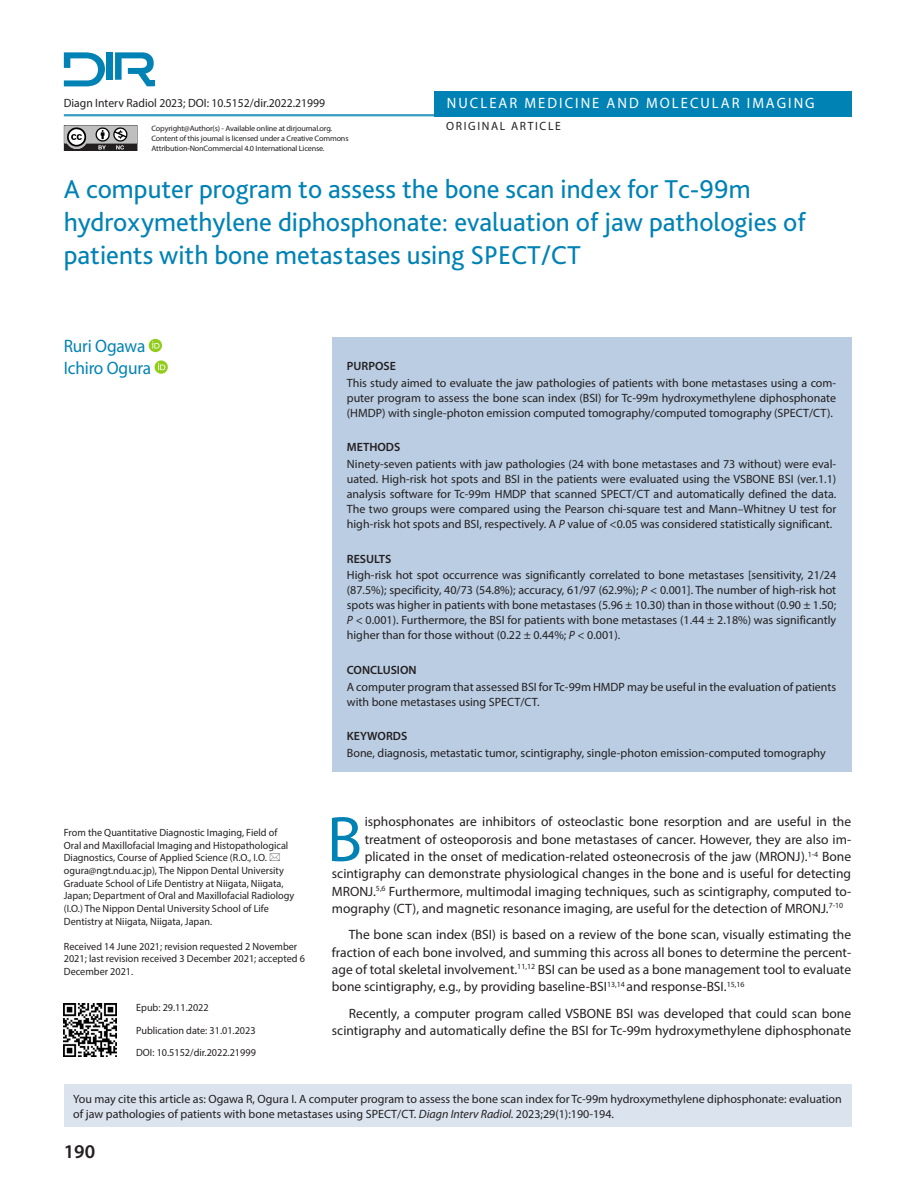
<style>
.page{position:relative;width:915px;height:1191px;background:#fff}
.page>*{position:absolute;margin:0;border:0;box-sizing:border-box;transform-origin:0 0}
.ILK_YAZI{font:64.65px "Myriad Pro";color:#0082b5}
.BASLIK{font:27px/33px "Bliss Pro";color:#0082b5}
.t1{font:600 19.5px "Myriad Pro";color:#231f20}
.YAZARLAR{font:18px "Myriad Pro";letter-spacing:-.01em;color:#0082b5;scale:.96 1}
.TUR-1{font:15px "Myriad Pro";letter-spacing:.14em;color:#fff}
.ILK_YAZI-2{font:13.5px "Myriad Pro";color:#231f20}
.YAZI{font:13.5px/17.2px "Myriad Pro";color:#231f20;text-align:justify}
.ÖZET{font:12px/15px "Myriad Pro";color:#231f20;text-align:justify}
.CITE_AS{font:12px/15px "Myriad Pro";color:#231f20}
.BAS_KISMI{font:12px "Myriad Pro";color:#231f20}
.ÖZET-2{font:600 12px "Myriad Pro";color:#231f20}
.ÖZET-3{font:12px "Myriad Pro";letter-spacing:.14em;color:#231f20}
.YAZISMA{font:10.5px/12.6px "Myriad Pro";color:#231f20}
.t2{font:7.8px/9.8px "Myriad Pro";letter-spacing:-.02em;color:#231f20;scale:1.04 1}
.s1{font-style:italic}
</style>
<div class="page">
<div style="left:434px;top:91px;width:416px;height:25px;background:#0082b5"></div>
<hr style="left:64px;top:114px;width:786px;height:2px;background:#0082b5">
<div style="left:147px;top:80px;width:8px;height:6px;background:#0082b5"></div>
<div style="left:106px;top:52px;width:7px;height:28px;background:#0082b5"></div>
<svg style="left:64px;top:52px;width:41px;height:34px"></svg>
<svg style="left:115px;top:52px;width:39px;height:34px"></svg>
<svg style="left:64px;top:125px;width:73px;height:26px;background:#878686"></svg>
<div style="left:64px;top:1084px;width:786px;height:43px;background:#dae3ee"></div>
<svg style="left:149px;top:339px;width:13px;height:13px"></svg>
<svg style="left:152px;top:341px;width:7px;height:7px"></svg>
<svg style="left:154px;top:360px;width:14px;height:14px"></svg>
<svg style="left:158px;top:363px;width:7px;height:7px"></svg>
<div style="left:332px;top:337px;width:518px;height:434px;background:#bacde2"></div>
<img style="left:64px;top:1003px;width:53px;height:53px">
<p class="BAS_KISMI" style="left:64px;top:96px;width:262px">Diagn Interv Radiol 2023; DOI: 10.5152/dir.2022.21999</p>
<p class="TUR-1" style="left:446px;top:94px;width:369px">NUCLEAR MEDICINE AND MOLECULAR IMAGING</p>
<p class="t2" style="left:151px;top:124px;width:175px">Copyright@Author(s) - Available online at dirjournal.org.</p>
<p class="ÖZET-3" style="left:446px;top:118px;width:116px">ORIGINAL ARTICLE</p>
<p class="t2" style="left:151px;top:134px;width:191px">Content of this journal is licensed under a Creative Commons<br>Attribution-NonCommercial 4.0 International License.</p>
<p class="BASLIK" style="left:64px;top:172px;width:743px">A computer program to assess the bone scan index for Tc-99m hydroxymethylene diphosphonate: evaluation of jaw pathologies of patients with bone metastases using SPECT/CT</p>
<p class="YAZARLAR" style="left:64px;top:335px;width:86px">Ruri Ogawa</p>
<p class="YAZARLAR" style="left:64px;top:356px;width:92px">Ichiro Ogura</p>
<p class="ÖZET-2" style="left:347px;top:358px;width:51px">PURPOSE</p>
<p class="ÖZET" style="left:347px;top:375px;width:490px">This study aimed to evaluate the jaw pathologies of patients with bone metastases using a com&shy;puter program to assess the bone scan index (BSI) for Tc-99m hydroxymethylene diphosphonate (HMDP) with single-photon emission computed tomography/computed tomography (SPECT/CT).</p>
<p class="ÖZET-2" style="left:347px;top:439px;width:55px">METHODS</p>
<p class="ÖZET" style="left:347px;top:456px;width:491px">Ninety-seven patients with jaw pathologies (24 with bone metastases and 73 without) were eval&shy;uated. High-risk hot spots and BSI in the patients were evaluated using the VSBONE BSI (ver.1.1) analysis software for Tc-99m HMDP that scanned SPECT/CT and automatically defined the data.<br>The two groups were compared using the Pearson chi-square test and Mann–Whitney U test for high-risk hot spots and BSI, respectively. A <span class="s1">P</span> value of &lt;0.05 was considered statistically significant.</p>
<p class="ÖZET-2" style="left:347px;top:551px;width:46px">RESULTS</p>
<p class="ÖZET" style="left:347px;top:567px;width:491px">High-risk hot spot occurrence was significantly correlated to bone metastases [sensitivity, 21/24 (87.5%); specificity, 40/73 (54.8%); accuracy, 61/97 (62.9%); <span class="s1">P</span> &lt; 0.001]. The number of high-risk hot spots was higher in patients with bone metastases (5.96 ± 10.30) than in those without (0.90 ± 1.50; <span class="s1">P</span> &lt; 0.001). Furthermore, the BSI for patients with bone metastases (1.44 ± 2.18%) was significantly higher than for those without (0.22 ± 0.44%; <span class="s1">P</span> &lt; 0.001).</p>
<p class="ÖZET-2" style="left:347px;top:662px;width:71px">CONCLUSION</p>
<p class="ÖZET" style="left:347px;top:679px;width:490px">A computer program that assessed BSI for Tc-99m HMDP may be useful in the evaluation of patients with bone metastases using SPECT/CT.</p>
<p class="ÖZET-2" style="left:347px;top:728px;width:62px">KEYWORDS</p>
<p class="ÖZET" style="left:347px;top:745px;width:480px">Bone, diagnosis, metastatic tumor, scintigraphy, single-photon emission-computed tomography</p>
<p class="YAZISMA" style="left:64px;top:826px;width:232px">From the Quantitative Diagnostic Imaging, Field of Oral and Maxillofacial Imaging and Histopathological Diagnostics, Course of Applied Science (R.O., I.O. ogura@ngt.ndu.ac.jp), The Nippon Dental University Graduate School of Life Dentistry at Niigata, Niigata, Japan; Department of Oral and Maxillofacial Radiology (I.O.) The Nippon Dental University School of Life Dentistry at Niigata, Niigata, Japan.</p>
<p class="YAZISMA" style="left:64px;top:940px;width:242px">Received 14 June 2021; revision requested 2 November<br>2021; last revision received 3 December 2021; accepted 6<br>December 2021.</p>
<p class="YAZISMA" style="left:136px;top:1001px;width:74px">Epub: 29.11.2022</p>
<p class="YAZISMA" style="left:136px;top:1023px;width:121px">Publication date: 31.01.2023</p>
<p class="YAZISMA" style="left:136px;top:1046px;width:121px">DOI: 10.5152/dir.2022.21999</p>
<p class="ILK_YAZI" style="left:327px;top:799px;width:37px">B</p>
<p class="ILK_YAZI-2" style="left:364px;top:813px;width:487px">isphosphonates are inhibitors of osteoclastic bone resorption and are useful in the</p>
<p class="ILK_YAZI-2" style="left:364px;top:831px;width:488px">treatment of osteoporosis and bone metastases of cancer. However, they are also im-</p>
<p class="ILK_YAZI-2" style="left:364px;top:848px;width:488px">plicated in the onset of medication-related osteonecrosis of the jaw (MRONJ).<sup>1-4</sup> Bone</p>
<p class="ILK_YAZI-2" style="left:332px;top:865px;width:520px">scintigraphy can demonstrate physiological changes in the bone and is useful for detecting</p>
<p class="ILK_YAZI-2" style="left:332px;top:882px;width:520px">MRONJ.<sup>5,6</sup> Furthermore, multimodal imaging techniques, such as scintigraphy, computed to-</p>
<p class="ILK_YAZI-2" style="left:332px;top:900px;width:512px">mography (CT), and magnetic resonance imaging, are useful for the detection of MRONJ.<sup>7-10</sup></p>
<p class="YAZI" style="left:332px;top:926px;width:520px;text-indent:17px">The bone scan index (BSI) is based on a review of the bone scan, visually estimating the fraction of each bone involved, and summing this across all bones to determine the percent&shy;age of total skeletal involvement.<sup>11,12</sup> BSI can be used as a bone management tool to evaluate bone scintigraphy, e.g., by providing baseline-BSI<sup>13,14</sup> and response-BSI.<sup>15,16</sup></p>
<p class="YAZI" style="left:332px;top:1004px;width:520px;text-align:right">Recently, a computer program called VSBONE BSI was developed that could scan bone scintigraphy and automatically define the BSI for Tc-99m hydroxymethylene diphosphonate</p>
<p class="CITE_AS" style="left:73px;top:1091px;width:769px">You may cite this article as: Ogawa R, Ogura I. A computer program to assess the bone scan index for Tc-99m hydroxymethylene diphosphonate: evaluation of jaw pathologies of patients with bone metastases using SPECT/CT. <span class="s1">Diagn Interv Radiol.</span> 2023;29(1):190-194.</p>
<h3 class="t1" style="left:64px;top:1138px;width:33px">190</h3>
</div>
